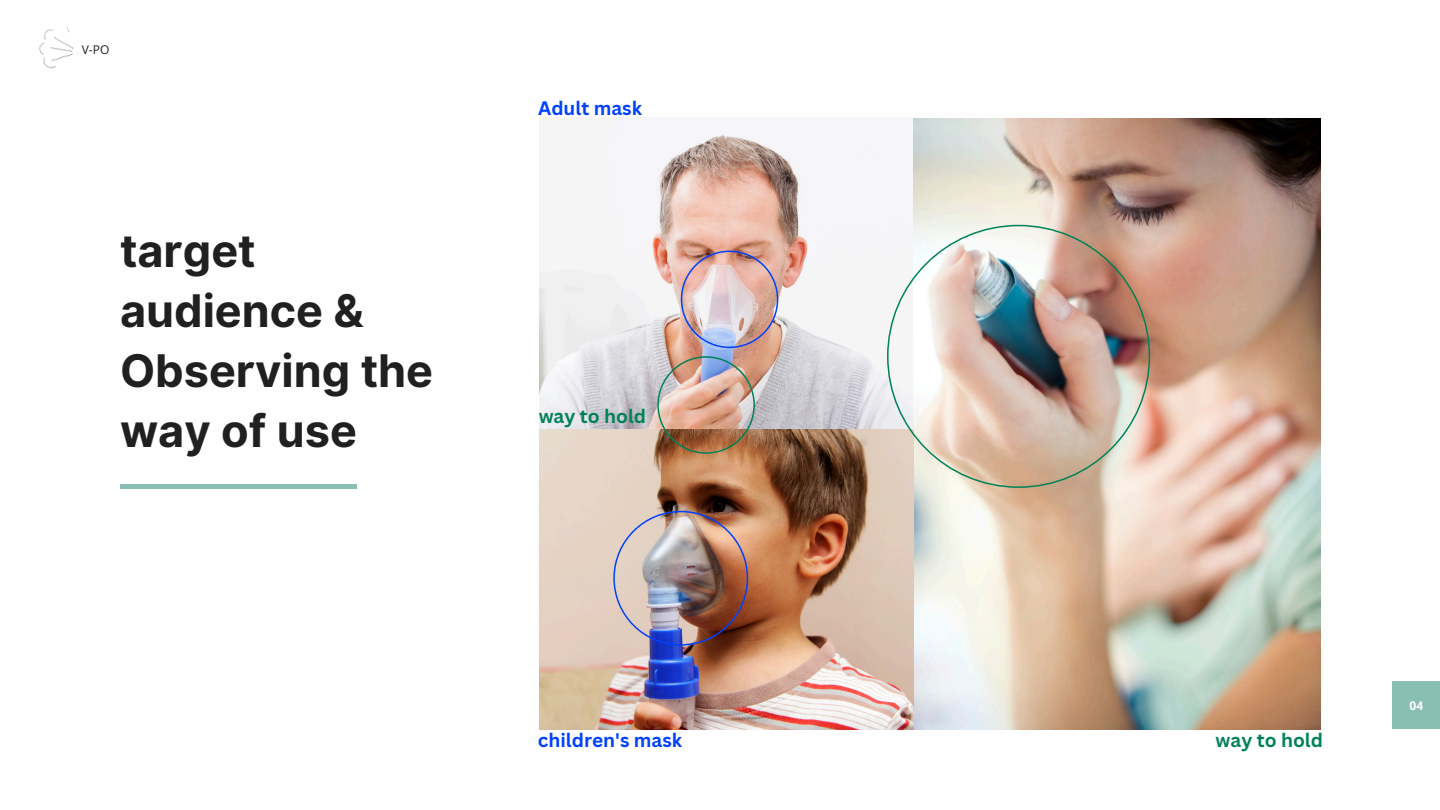
<style>
.page{position:relative;width:1440px;height:810px;background:#fff}
.page>*{position:absolute;margin:0;border:0;box-sizing:border-box;transform-origin:0 0}
.t1{font:700 45px/60px "Inter";color:#1f2020}
.t2{font:700 19px "Canva Sans";color:#0040ff}
.t3{font:700 19px "Canva Sans";color:#008257}
.t4{font:12px "Open Sans";color:#1f2020}
.t5{font:700 12px "Open Sans";color:#fff}
</style>
<div class="page">
<div style="left:1393px;top:682px;width:47px;height:47px;background:#89beb5"></div>
<div style="left:120px;top:484px;width:236px;height:5px;background:#89beb5"></div>
<img style="left:539px;top:118px;width:375px;height:312px">
<img style="left:913px;top:119px;width:408px;height:610px">
<img style="left:539px;top:430px;width:375px;height:299px">
<img style="left:39px;top:27px;width:40px;height:42px">
<img style="left:657px;top:356px;width:98px;height:98px">
<svg style="left:681px;top:251px;width:97px;height:97px;background:#d1b5b8"></svg>
<img style="left:613px;top:511px;width:135px;height:135px">
<img style="left:887px;top:225px;width:263px;height:263px">
<h1 class="t4" style="left:82px;top:41px;width:29px">V-PO</h1>
<p class="t1" style="left:120px;top:221px;width:315px">target audience &amp;<br>Observing the way of use</p>
<p class="t2" style="left:538px;top:94px;width:105px">Adult mask</p>
<p class="t3" style="left:539px;top:402px;width:109px">way to hold</p>
<h2 class="t2" style="left:538px;top:726px;width:146px">children's mask</h2>
<p class="t3" style="left:1216px;top:726px;width:109px">way to hold</p>
<p class="t5" style="left:1410px;top:697px;width:15px">04</p>
</div>
